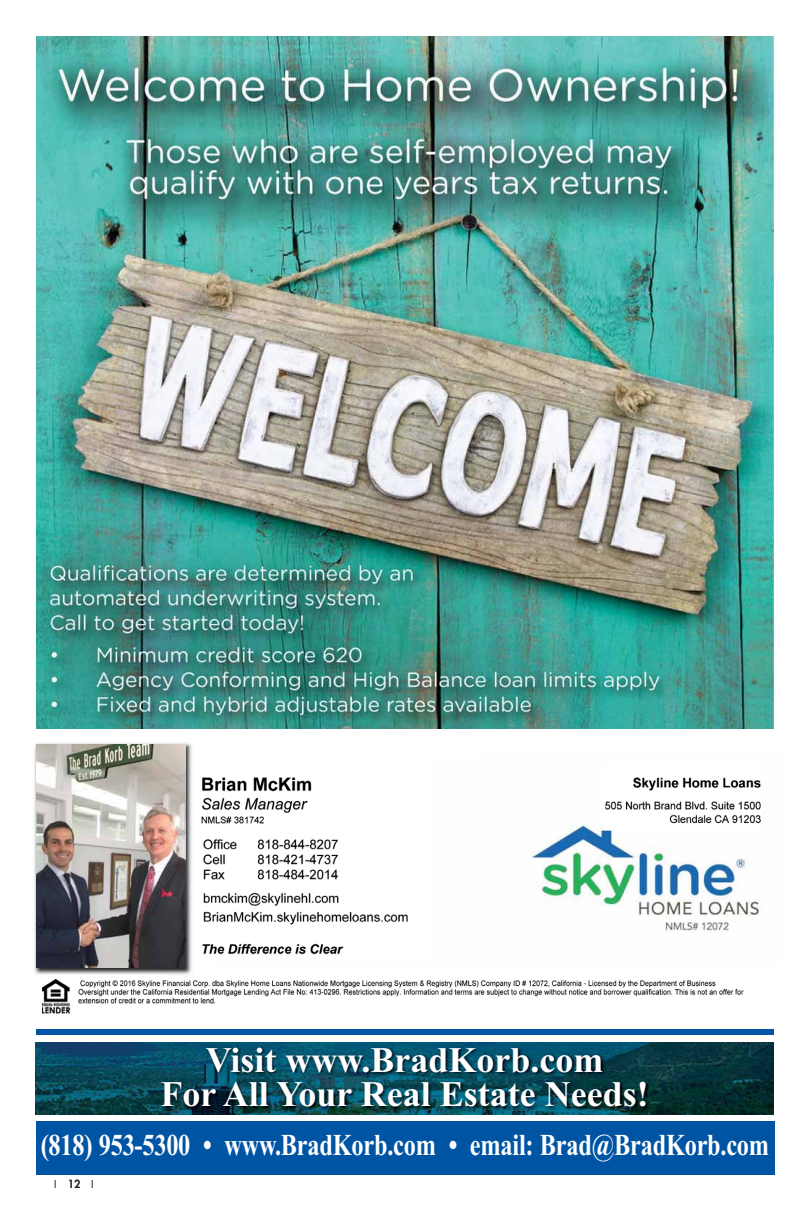
<style>
.page{position:relative;width:810px;height:1224px;background:#fff}
.page>*{position:absolute;margin:0;border:0;box-sizing:border-box;transform-origin:0 0}
.t1{font:36px/34px "Times New Roman PS Bold MT+QPDMMS";color:#fff;text-align:center}
.t2{font:700 30.4px "Times New Roman";letter-spacing:-.01em;color:#fff;scale:.8 1}
.t3{font:11px "Helvetica";color:#231f20}
.s1{font-family:"Futura";font-weight:800}
</style>
<div class="page">
<div style="left:36px;top:1029px;width:738px;height:6px;background:#0054a4"></div>
<img style="left:36px;top:36px;width:738px;height:693px">
<img style="left:531px;top:823px;width:228px;height:110px">
<img style="left:42px;top:978px;width:702px;height:36px">
<img style="left:605px;top:777px;width:156px;height:53px">
<img style="left:36px;top:1043px;width:738px;height:72px">
<div style="left:36px;top:1121px;width:738px;height:54px;background:#0054a4"></div>
<img style="left:201px;top:777px;width:207px;height:178px">
<img style="left:34px;top:743px;width:158px;height:232px">
<img style="left:165px;top:748px;width:27px;height:227px">
<img style="left:36px;top:744px;width:149px;height:223px">
<p class="t1" style="left:160px;top:1042px;width:490px">Visit www.BradKorb.com<br>For All Your Real Estate Needs!</p>
<p class="t2" style="left:41px;top:1126px;width:912px">(818) 953-5300 • www.BradKorb.com • email: Brad@BradKorb.com</p>
<p class="t3" style="left:54px;top:1180px;width:42px">| <span class="s1">12</span> |</p>
</div>
